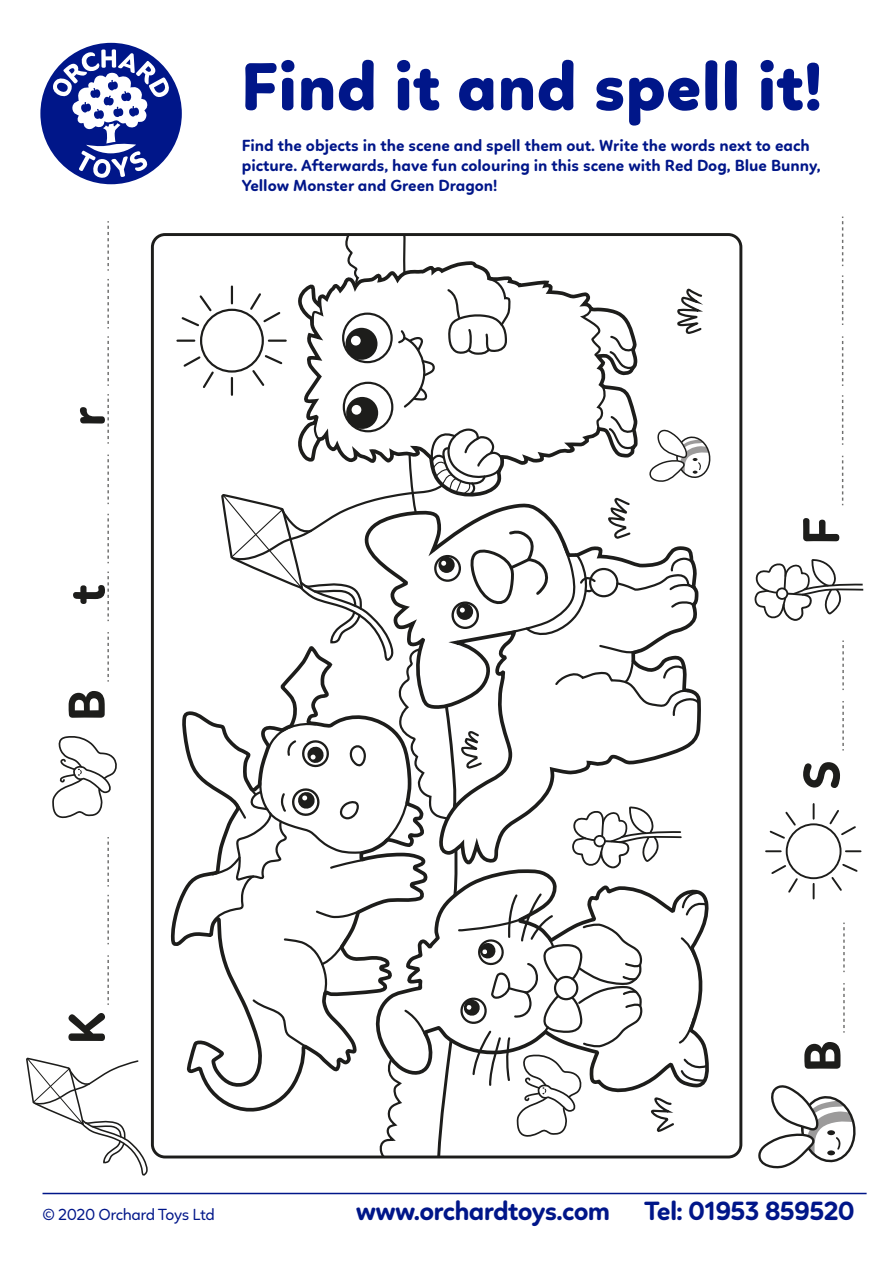
<style>
.page{position:relative;width:893px;height:1263px;background:#fff}
.page>*{position:absolute;margin:0;border:0;box-sizing:border-box;transform-origin:0 0}
.t1{font:800 69px "Linotte";color:#001689}
.t2{font:700 52.95px "Linotte";color:#1d1d1b}
.t3{font:700 27px "Linotte";letter-spacing:-.025em;color:#001689}
.t4{font:700 16.5px/19.8px "Linotte";color:#001689}
.t5{font:16.5px "Linotte";letter-spacing:-.025em;color:#001689}
</style>
<div class="page">
<div style="left:40px;top:43px;width:142px;height:141px;background:#001689;border-radius:50%"></div>
<svg style="left:52px;top:49px;width:118px;height:130px"></svg>
<hr style="left:43px;top:1193px;width:824px;height:1px;background:#001689">
<svg style="left:758px;top:1085px;width:98px;height:84px"></svg>
<svg style="left:843px;top:983px;width:2px;height:50px"></svg>
<svg style="left:843px;top:922px;width:2px;height:50px"></svg>
<svg style="left:754px;top:559px;width:110px;height:62px"></svg>
<svg style="left:842px;top:456px;width:1px;height:49px"></svg>
<svg style="left:842px;top:395px;width:1px;height:50px"></svg>
<svg style="left:842px;top:336px;width:1px;height:50px"></svg>
<svg style="left:842px;top:275px;width:1px;height:50px"></svg>
<svg style="left:842px;top:217px;width:1px;height:49px"></svg>
<svg style="left:369px;top:1192px;width:344px;height:3px"></svg>
<div style="left:786px;top:823px;width:55px;height:56px;border:2px solid #1d1d1b;border-radius:50%"></div>
<svg style="left:766px;top:850px;width:15px;height:2px"></svg>
<svg style="left:846px;top:850px;width:15px;height:2px"></svg>
<svg style="left:813px;top:804px;width:2px;height:15px"></svg>
<svg style="left:813px;top:884px;width:2px;height:14px"></svg>
<svg style="left:769px;top:811px;width:28px;height:29px"></svg>
<svg style="left:830px;top:862px;width:28px;height:29px"></svg>
<svg style="left:828px;top:810px;width:28px;height:27px"></svg>
<svg style="left:771px;top:863px;width:28px;height:30px"></svg>
<svg style="left:842px;top:701px;width:2px;height:49px"></svg>
<svg style="left:842px;top:640px;width:2px;height:50px"></svg>
<svg style="left:26px;top:1057px;width:124px;height:138px"></svg>
<svg style="left:107px;top:955px;width:2px;height:50px"></svg>
<svg style="left:107px;top:895px;width:2px;height:49px"></svg>
<svg style="left:107px;top:837px;width:2px;height:49px"></svg>
<svg style="left:177px;top:233px;width:536px;height:926px"></svg>
<svg style="left:52px;top:736px;width:65px;height:83px"></svg>
<svg style="left:107px;top:632px;width:2px;height:50px"></svg>
<svg style="left:107px;top:572px;width:2px;height:49px"></svg>
<svg style="left:107px;top:514px;width:2px;height:49px"></svg>
<svg style="left:107px;top:455px;width:2px;height:49px"></svg>
<svg style="left:107px;top:394px;width:2px;height:50px"></svg>
<svg style="left:107px;top:336px;width:2px;height:50px"></svg>
<svg style="left:107px;top:279px;width:2px;height:49px"></svg>
<svg style="left:107px;top:221px;width:2px;height:50px"></svg>
<h2 class="t2" style="left:55px;top:427px;width:22px;rotate:-90deg">r</h2>
<h2 class="t2" style="left:55px;top:604px;width:22px;rotate:-90deg">t</h2>
<h2 class="t2" style="left:55px;top:721px;width:34px;rotate:-90deg">B</h2>
<h2 class="t2" style="left:55px;top:1045px;width:35px;rotate:-90deg">K</h2>
<h1 class="t1" style="left:241px;top:45px;width:583px">Find it and spell it!</h1>
<p class="t4" style="left:242px;top:136px;width:580px">Find the objects in the scene and spell them out. Write the words next to each picture. Afterwards, have fun colouring in this scene with Red Dog, Blue Bunny,<br>Yellow Monster and Green Dragon!</p>
<h2 class="t2" style="left:790px;top:545px;width:30px;rotate:-90deg">F</h2>
<h2 class="t2" style="left:790px;top:790px;width:32px;rotate:-90deg">S</h2>
<h2 class="t2" style="left:791px;top:1072px;width:34px;rotate:-90deg">B</h2>
<p class="t5" style="left:43px;top:1205px;width:174px">© 2020 Orchard Toys Ltd</p>
<h3 class="t3" style="left:356px;top:1195px;width:256px">www.orchardtoys.com</h3>
<h3 class="t3" style="left:644px;top:1195px;width:212px">Tel: 01953 859520</h3>
</div>
